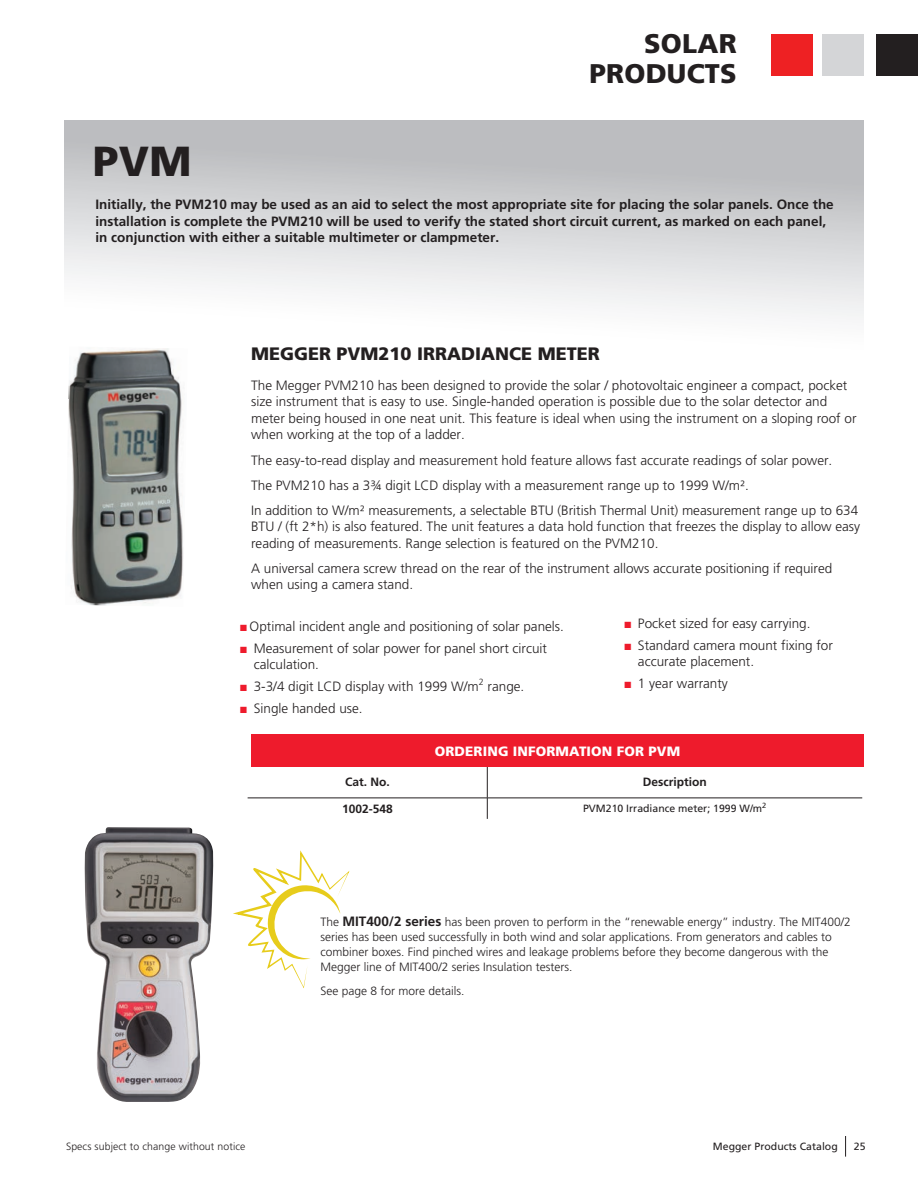
<style>
.page{position:relative;width:918px;height:1188px;background:#fff}
.page>*{position:absolute;margin:0;border:0;box-sizing:border-box;transform-origin:0 0}
.t1{font:900 42px "Frutiger LT Std";color:#231f20}
.t2{font:900 27px/30px "Frutiger";letter-spacing:.01em;color:#231f20;text-align:right}
.t3{font:900 18px "Frutiger LT Std";color:#231f20}
.t4{font:300 13.5px/16.5px "Frutiger LT Std";color:#231f20}
.t5{font:700 13.5px/16.5px "Frutiger LT Std";color:#231f20}
.t6{font:900 13.5px "Frutiger LT Std";letter-spacing:.01em;color:#fff}
.t7{font:300 13.5px "Frutiger";color:#231f20}
.t8{font:300 12px/15px "Frutiger";color:#231f20}
.t9{font:700 12px "Frutiger LT Std";color:#231f20}
.t10{font:10.5px "Frutiger LT Std";color:#231f20}
.t11{font:300 10.5px "Frutiger LT Std";letter-spacing:.01em;color:#231f20}
.s1{color:#ee1b2c}
.s2{font-weight:700;font-size:13.5px}
</style>
<div class="page">
<svg style="left:845px;top:1136px;width:1px;height:21px"></svg>
<div style="left:771px;top:34px;width:42px;height:42px;background:#ee2123"></div>
<div style="left:876px;top:34px;width:42px;height:42px;background:#231f20"></div>
<div style="left:822px;top:34px;width:42px;height:42px;background:#d4d5d7"></div>
<svg style="left:65px;top:121px;width:799px;height:197px"></svg>
<img style="left:68px;top:348px;width:115px;height:258px">
<hr style="left:487px;top:765px;width:1px;height:33px;background:#231f20">
<hr style="left:248px;top:798px;width:239px;height:1px;background:#231f20">
<hr style="left:487px;top:798px;width:375px;height:1px;background:#231f20">
<svg style="left:487px;top:798px;width:1px;height:21px"></svg>
<div style="left:251px;top:735px;width:613px;height:32px;background:#ee1b2c"></div>
<svg style="left:233px;top:850px;width:117px;height:138px"></svg>
<img style="left:84px;top:827px;width:129px;height:275px">
<h1 class="t1" style="left:93px;top:136px;width:100px">PVM</h1>
<h2 class="t2" style="left:589px;top:29px;width:149px">SOLAR<br>PRODUCTS</h2>
<p class="t5" style="left:96px;top:196px;width:740px">Initially, the PVM210 may be used as an aid to select the most appropriate site for placing the solar panels. Once the installation is complete the PVM210 will be used to verify the stated short circuit current, as marked on each panel, in conjunction with either a suitable multimeter or clampmeter.</p>
<h3 class="t3" style="left:251px;top:343px;width:350px">MEGGER PVM210 IRRADIANCE METER</h3>
<p class="t4" style="left:251px;top:377px;width:607px">The Megger PVM210 has been designed to provide the solar / photovoltaic engineer a compact, pocket size instrument that is easy to use. Single-handed operation is possible due to the solar detector and meter being housed in one neat unit. This feature is ideal when using the instrument on a sloping roof or when working at the top of a ladder.</p>
<p class="t4" style="left:251px;top:448px;width:609px;line-height:25px">The easy-to-read display and measurement hold feature allows fast accurate readings of solar power.<br>The PVM210 has a 33/4 digit LCD display with a measurement range up to 1999 W/m².<br>In addition to W/m² measurements, a selectable BTU (British Thermal Unit) measurement range up to 634</p>
<p class="t4" style="left:251px;top:518px;width:611px">BTU / (ft 2*h) is also featured. The unit features a data hold function that freezes the display to allow easy reading of measurements. Range selection is featured on the PVM210.</p>
<p class="t4" style="left:251px;top:560px;width:583px">A universal camera screw thread on the rear of the instrument allows accurate positioning if required when using a camera stand.</p>
<p class="t4" style="left:240px;top:618px;width:325px"><span class="s1">■</span> Optimal incident angle and positioning of solar panels.</p>
<p class="t4" style="left:254px;top:640px;width:295px;text-indent:-13px"><span class="s1">■</span> Measurement of solar power for panel short circuit calculation.</p>
<p class="t4" style="left:240px;top:678px;width:286px"><span class="s1">■</span> 3-3/4 digit LCD display with 1999 W/m<sup>2</sup> range.</p>
<p class="t4" style="left:240px;top:700px;width:124px"><span class="s1">■</span> Single handed use.</p>
<p class="t4" style="left:624px;top:615px;width:187px"><span class="s1">■</span> Pocket sized for easy carrying.</p>
<p class="t4" style="left:638px;top:637px;width:197px;text-indent:-13px"><span class="s1">■</span> Standard camera mount fixing for accurate placement.</p>
<p class="t7" style="left:624px;top:676px;width:105px"><span class="s1">■</span> 1 year warranty</p>
<p class="t6" style="left:435px;top:743px;width:247px">ORDERING INFORMATION FOR PVM</p>
<p class="t9" style="left:345px;top:775px;width:46px">Cat. No.</p>
<p class="t9" style="left:643px;top:775px;width:65px">Description</p>
<p class="t9" style="left:342px;top:802px;width:52px">1002-548</p>
<p class="t10" style="left:583px;top:802px;width:185px">PVM210 Irradiance meter; 1999 W/m<sup>2</sup></p>
<p class="t8" style="left:320px;top:915px;width:532px">The <span class="s2">MIT400/2 series</span> has been proven to perform in the “renewable energy” industry. The MIT400/2 series has been used successfully in both wind and solar applications. From generators and cables to combiner boxes. Find pinched wires and leakage problems before they become dangerous with the Megger line of MIT400/2 series Insulation testers.</p>
<p class="t8" style="left:320px;top:983px;width:146px">See page 8 for more details.</p>
<p class="t11" style="left:66px;top:1141px;width:181px">Specs subject to change without notice</p>
<p class="t10" style="left:713px;top:1140px;width:126px">Megger Products Catalog</p>
<p class="t10" style="left:854px;top:1140px;width:13px">25</p>
</div>
